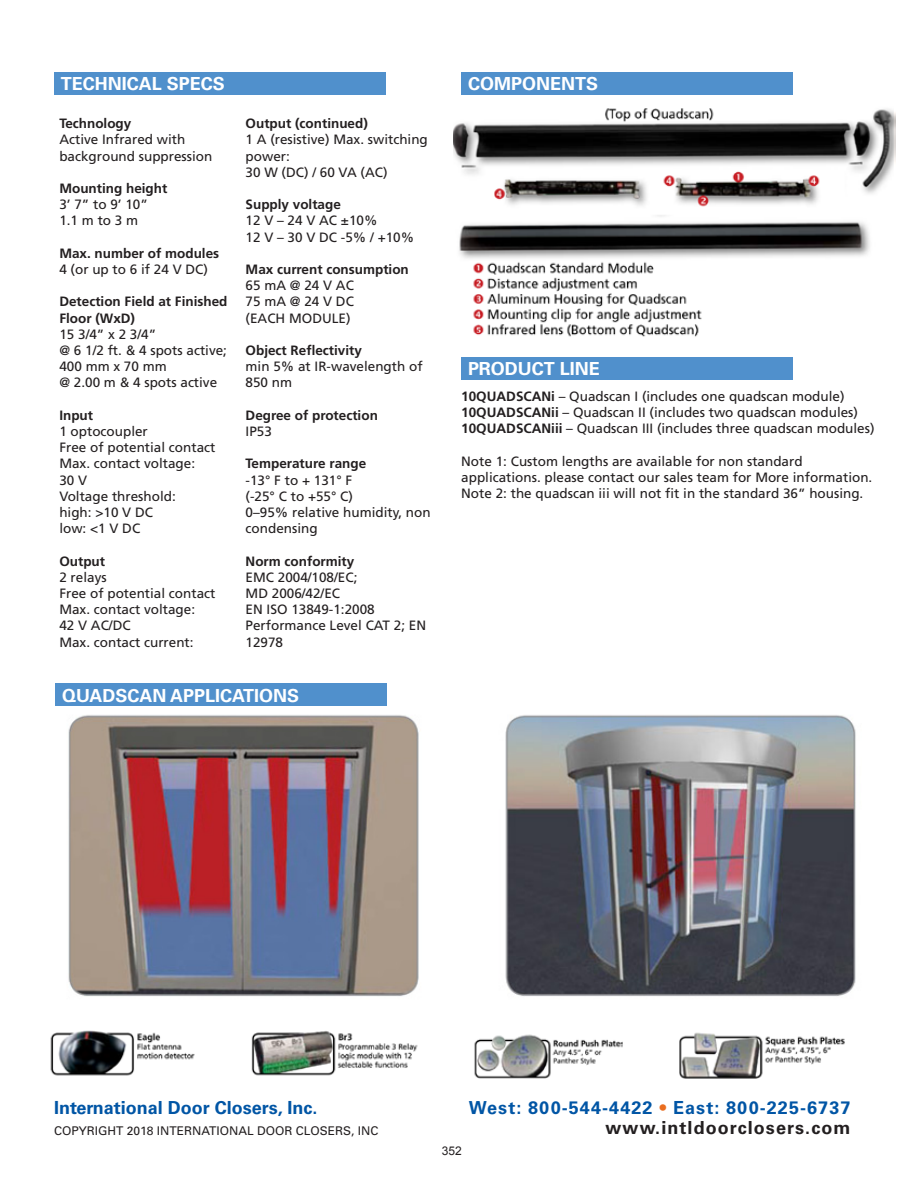
<style>
.page{position:relative;width:918px;height:1188px;background:#fff}
.page>*{position:absolute;margin:0;border:0;box-sizing:border-box;transform-origin:0 0}
.t1{font:700 18px "Univers";color:#fff}
.t2{font:700 18px "Univers";letter-spacing:.06em;color:#0155a5}
.t3{font:700 18px "Univers";color:#0155a5}
.t4{font:700 18px "Univers";letter-spacing:.06em;color:#231f20}
.t5{font:13.5px/16.2px "Frutiger";color:#231f20}
.t6{font:700 13.5px "Frutiger";color:#231f20}
.t7{font:12px "Univers";color:#231f20}
.t8{font:12px "Arial";color:#231f20}
.s1{font-weight:700}
.s2{color:#ea6d1f}
</style>
<div class="page">
<div style="left:54px;top:72px;width:331px;height:22px;background:#5090cc"></div>
<div style="left:461px;top:72px;width:332px;height:22px;background:#5090cc"></div>
<img style="left:453px;top:108px;width:443px;height:229px">
<div style="left:461px;top:357px;width:332px;height:23px;background:#5090cc"></div>
<div style="left:56px;top:684px;width:331px;height:22px;background:#5090cc"></div>
<img style="left:68px;top:715px;width:788px;height:282px">
<img style="left:50px;top:1030px;width:795px;height:49px">
<p class="t1" style="left:61px;top:73px;width:166px">TECHNICAL SPECS</p>
<p class="t6" style="left:59px;top:116px;width:74px">Technology</p>
<p class="t5" style="left:59px;top:132px;width:128px">Active Infrared with</p>
<p class="t5" style="left:59px;top:148px;width:155px">background suppression</p>
<p class="t6" style="left:59px;top:180px;width:109px">Mounting height</p>
<p class="t5" style="left:59px;top:196px;width:90px">3’ 7” to 9’ 10”</p>
<p class="t5" style="left:59px;top:213px;width:80px">1.1 m to 3 m</p>
<p class="t6" style="left:59px;top:245px;width:161px">Max. number of modules</p>
<p class="t5" style="left:59px;top:261px;width:150px">4 (or up to 6 if 24 V DC)</p>
<p class="t6" style="left:59px;top:294px;width:170px">Detection Field at Finished</p>
<p class="t6" style="left:59px;top:310px;width:77px">Floor (WxD)</p>
<p class="t5" style="left:59px;top:326px;width:98px">15 3/4” x 2 3/4”</p>
<p class="t5" style="left:59px;top:342px;width:169px">@ 6 1/2 ft. &amp; 4 spots active;</p>
<p class="t5" style="left:59px;top:358px;width:109px">400 mm x 70 mm</p>
<p class="t5" style="left:59px;top:375px;width:159px">@ 2.00 m &amp; 4 spots active</p>
<p class="t6" style="left:59px;top:407px;width:35px">Input</p>
<p class="t5" style="left:59px;top:423px;width:90px">1 optocoupler</p>
<p class="t5" style="left:59px;top:439px;width:158px">Free of potential contact</p>
<p class="t5" style="left:59px;top:456px;width:137px">Max. contact voltage:</p>
<p class="t5" style="left:59px;top:472px;width:29px">30 V</p>
<p class="t5" style="left:59px;top:488px;width:118px">Voltage threshold:</p>
<p class="t5" style="left:59px;top:504px;width:95px">high: &gt;10 V DC</p>
<p class="t5" style="left:59px;top:520px;width:82px">low: &lt;1 V DC</p>
<p class="t6" style="left:59px;top:553px;width:47px">Output</p>
<p class="t5" style="left:59px;top:569px;width:49px">2 relays</p>
<p class="t5" style="left:59px;top:585px;width:158px">Free of potential contact</p>
<p class="t5" style="left:59px;top:601px;width:137px">Max. contact voltage:</p>
<p class="t5" style="left:59px;top:618px;width:73px">42 V AC/DC</p>
<p class="t5" style="left:59px;top:634px;width:136px">Max. contact current:</p>
<p class="t6" style="left:246px;top:116px;width:124px">Output (continued)</p>
<p class="t5" style="left:246px;top:132px;width:184px">1 A (resistive) Max. switching power:</p>
<p class="t5" style="left:246px;top:164px;width:144px">30 W (DC) / 60 VA (AC)</p>
<p class="t6" style="left:246px;top:197px;width:97px">Supply voltage</p>
<p class="t5" style="left:246px;top:213px;width:133px">12 V – 24 V AC ±10%</p>
<p class="t5" style="left:246px;top:229px;width:170px">12 V – 30 V DC -5% / +10%</p>
<p class="t6" style="left:246px;top:261px;width:165px">Max current consumption</p>
<p class="t5" style="left:246px;top:277px;width:110px">65 mA @ 24 V AC</p>
<p class="t5" style="left:246px;top:294px;width:110px">75 mA @ 24 V DC</p>
<p class="t5" style="left:246px;top:310px;width:106px">(EACH MODULE)</p>
<p class="t6" style="left:246px;top:342px;width:118px">Object Reflectivity</p>
<p class="t5" style="left:246px;top:358px;width:179px">min 5% at IR-wavelength of<br>850 nm</p>
<p class="t6" style="left:246px;top:407px;width:134px">Degree of protection</p>
<p class="t5" style="left:246px;top:423px;width:28px">IP53</p>
<p class="t6" style="left:246px;top:456px;width:122px">Temperature range</p>
<p class="t5" style="left:246px;top:472px;width:108px">-13° F to + 131° F</p>
<p class="t5" style="left:246px;top:488px;width:109px">(-25° C to +55° C)</p>
<p class="t5" style="left:246px;top:504px;width:187px">0–95% relative humidity, non condensing</p>
<p class="t6" style="left:246px;top:553px;width:110px">Norm conformity</p>
<p class="t5" style="left:246px;top:569px;width:113px">EMC 2004/108/EC;</p>
<p class="t5" style="left:246px;top:585px;width:96px">MD 2006/42/EC</p>
<p class="t5" style="left:246px;top:601px;width:131px">EN ISO 13849-1:2008</p>
<p class="t5" style="left:246px;top:618px;width:182px">Performance Level CAT 2; EN<br>12978</p>
<p class="t1" style="left:62px;top:685px;width:238px">QUADSCAN APPLICATIONS</p>
<p class="t1" style="left:468px;top:73px;width:132px">COMPONENTS</p>
<p class="t1" style="left:468px;top:358px;width:133px">PRODUCT LINE</p>
<p class="t5" style="left:461px;top:388px;width:385px"><span class="s1">10QUADSCANi</span> – Quadscan I (includes one quadscan module)</p>
<p class="t5" style="left:461px;top:404px;width:398px"><span class="s1">10QUADSCANii</span> – Quadscan II (includes two quadscan modules)</p>
<p class="t5" style="left:461px;top:420px;width:415px"><span class="s1">10QUADSCANiii</span> – Quadscan III (includes three quadscan modules)</p>
<p class="t5" style="left:461px;top:453px;width:343px">Note 1: Custom lengths are available for non standard</p>
<p class="t5" style="left:461px;top:469px;width:413px">applications. please contact our sales team for More information.</p>
<p class="t5" style="left:461px;top:485px;width:404px">Note 2: the quadscan iii will not fit in the standard 36” housing.</p>
<h1 class="t3" style="left:54px;top:1097px;width:265px">International Door Closers, Inc.</h1>
<h1 class="t2" style="left:469px;top:1098px;width:383px">West: 800-544-4422 <span class="s2">•</span> East: 800-225-6737</h1>
<p class="t7" style="left:54px;top:1123px;width:326px">COPYRIGHT 2018 INTERNATIONAL DOOR CLOSERS, INC</p>
<p class="t4" style="left:606px;top:1117px;width:246px">www.intldoorclosers.com</p>
<p class="t8" style="left:442px;top:1143px;width:22px">352</p>
</div>
